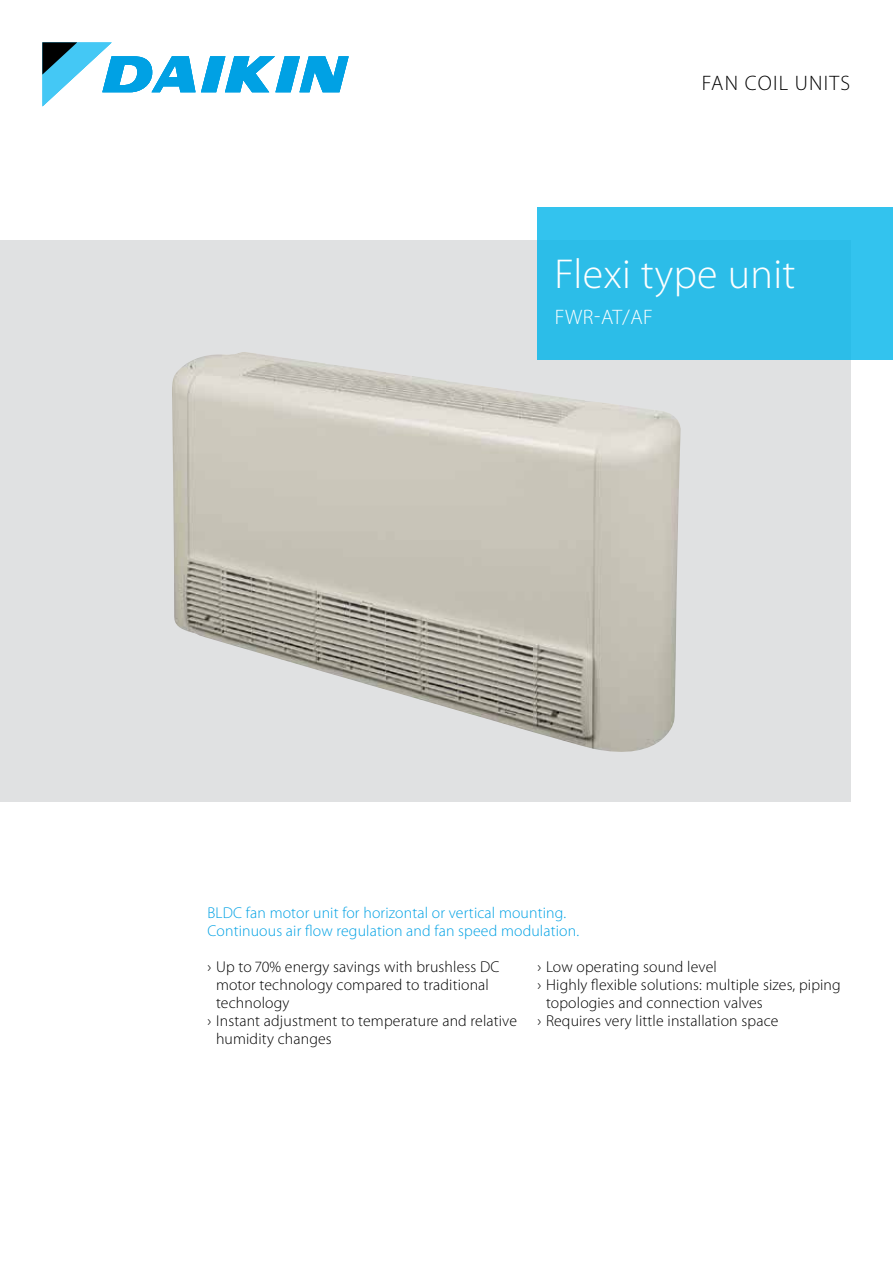
<style>
.page{position:relative;width:893px;height:1263px;background:#fff}
.page>*{position:absolute;margin:0;border:0;box-sizing:border-box;transform-origin:0 0}
.t1{font:300 42px "Myriad Pro";letter-spacing:.01em;color:#fff}
.t2{font:300 21px "Myriad Pro";letter-spacing:.06em;color:#000}
.t3{font:300 21px "Myriad Pro";letter-spacing:.03em;color:#fff}
.t4{font:300 15.75px "Myriad Pro";letter-spacing:.01em;color:#000}
.t5{font:300 15.75px/18px "Myriad Pro";letter-spacing:.01em;color:#00a1e4}
</style>
<div class="page">
<svg style="left:43px;top:43px;width:306px;height:63px"></svg>
<div style="left:0;top:241px;width:850px;height:561px;background:#e0e1e2"></div>
<img style="left:172px;top:352px;width:509px;height:400px">
<div style="left:537px;top:208px;width:356px;height:152px;background:#2cbde8"></div>
<h2 class="t2" style="left:702px;top:71px;width:150px">FAN COIL UNITS</h2>
<h1 class="t1" style="left:554px;top:251px;width:243px">Flexi type unit</h1>
<h2 class="t3" style="left:555px;top:305px;width:100px">FWR-AT/AF</h2>
<p class="t5" style="left:207px;top:904px;width:373px">BLDC fan motor unit for horizontal or vertical mounting.<br>Continuous air flow regulation and fan speed modulation.</p>
<p class="t4" style="left:207px;top:958px;width:293px">› Up to 70% energy savings with brushless DC</p>
<p class="t4" style="left:216px;top:976px;width:274px">motor technology compared to traditional</p>
<p class="t4" style="left:216px;top:994px;width:75px">technology</p>
<p class="t4" style="left:207px;top:1012px;width:311px">› Instant adjustment to temperature and relative</p>
<p class="t4" style="left:216px;top:1030px;width:117px">humidity changes</p>
<p class="t4" style="left:537px;top:958px;width:181px">› Low operating sound level</p>
<p class="t4" style="left:537px;top:976px;width:305px">› Highly flexible solutions: multiple sizes, piping</p>
<p class="t4" style="left:546px;top:994px;width:218px">topologies and connection valves</p>
<p class="t4" style="left:537px;top:1012px;width:242px">› Requires very little installation space</p>
</div>
